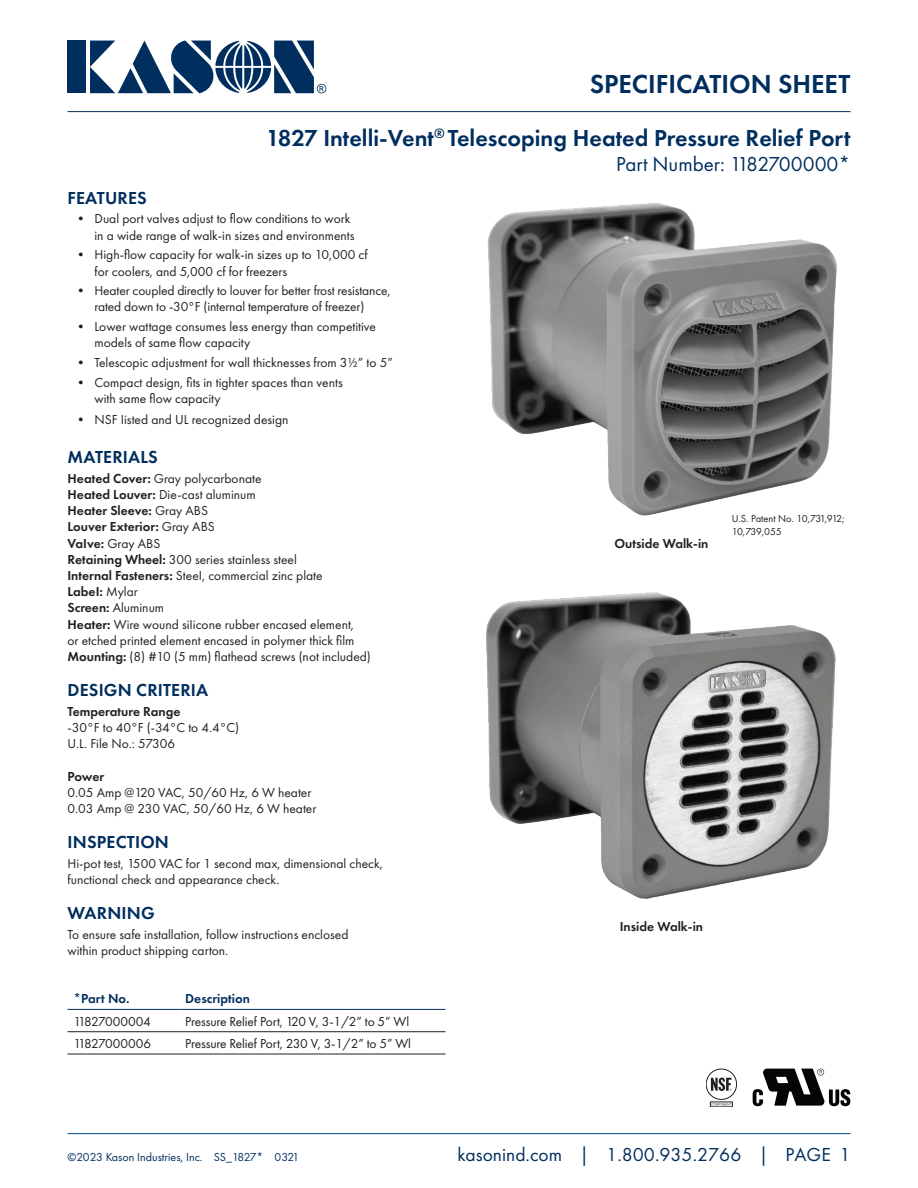
<style>
.page{position:relative;width:918px;height:1188px;background:#fff}
.page>*{position:absolute;margin:0;border:0;box-sizing:border-box;transform-origin:0 0}
.t1{font:600 27px "Futura PT";color:#002e5e}
.t2{font:600 24px "Futura PT";color:#002e5e}
.t3{font:21px "Futura PT";color:#002e5e}
.t4{font:19.5px "Futura PT";color:#002e5e}
.t5{font:600 18px "Futura PT";letter-spacing:.01em;color:#002e5e}
.t6{font:13.5px/16.2px "Futura PT";color:#231f20}
.t7{font:600 13.5px "Futura PT";color:#231f20}
.t8{font:600 13.5px "Futura PT";color:#002e5e}
.t9{font:13.5px "Futura PT";letter-spacing:-.03em;color:#231f20}
.t10{font:13.5px "Futura PT";letter-spacing:-.02em;color:#231f20}
.t11{font:12px "Futura PT";color:#002e5e}
.t12{font:10.5px/12.6px "Futura PT";letter-spacing:-.025em;color:#231f20}
.s1{font-weight:600}
</style>
<div class="page">
<hr style="left:68px;top:1133px;width:782px;height:1px;background:#01468c">
<div style="left:67px;top:41px;width:19px;height:52px;background:#002e5e"></div>
<svg style="left:90px;top:40px;width:236px;height:53px"></svg>
<hr style="left:68px;top:111px;width:782px;height:1px;background:#002e5e">
<svg style="left:706px;top:1069px;width:31px;height:38px"></svg>
<svg style="left:753px;top:1069px;width:97px;height:37px"></svg>
<img style="left:487px;top:203px;width:350px;height:313px">
<img style="left:486px;top:592px;width:350px;height:307px">
<hr style="left:68px;top:1031px;width:111px;height:1px;background:#231f20">
<hr style="left:179px;top:1031px;width:266px;height:1px;background:#231f20">
<hr style="left:68px;top:1054px;width:111px;height:1px;background:#231f20">
<hr style="left:179px;top:1054px;width:266px;height:1px;background:#231f20">
<hr style="left:68px;top:1009px;width:111px;height:1px;background:#002e5e">
<hr style="left:179px;top:1009px;width:266px;height:1px;background:#002e5e">
<h1 class="t1" style="left:590px;top:67px;width:262px">SPECIFICATION SHEET</h1>
<h2 class="t2" style="left:266px;top:122px;width:586px">1827 Intelli-Vent<sup>®</sup> Telescoping Heated Pressure Relief Port</h2>
<h3 class="t3" style="left:616px;top:151px;width:236px">Part Number: 1182700000*</h3>
<h3 class="t5" style="left:68px;top:186px;width:81px">FEATURES</h3>
<p class="t6" style="left:74px;top:211px;width:282px;text-align:right">• Dual port valves adjust to flow conditions to work in a wide range of walk-in sizes and environments</p>
<p class="t6" style="left:94px;top:247px;width:275px;text-indent:-20px">• High-flow capacity for walk-in sizes up to 10,000 cf for coolers, and 5,000 cf for freezers</p>
<p class="t6" style="left:74px;top:283px;width:318px;text-align:center">• Heater coupled directly to louver for better frost resistance, rated down to -30°F (internal temperature of freezer)</p>
<p class="t6" style="left:94px;top:318px;width:283px;text-indent:-20px">• Lower wattage consumes less energy than competitive models of same flow capacity</p>
<p class="t6" style="left:74px;top:354px;width:320px">• Telescopic adjustment for wall thicknesses from 31/2” to 5”</p>
<p class="t6" style="left:94px;top:374px;width:250px;text-indent:-20px">• Compact design, fits in tighter spaces than vents with same flow capacity</p>
<p class="t6" style="left:74px;top:412px;width:216px">• NSF Iisted and UL recognized design</p>
<h3 class="t5" style="left:68px;top:446px;width:92px">MATERIALS</h3>
<p class="t6" style="left:68px;top:470px;width:305px"><span class="s1">Heated Cover:</span> Gray polycarbonate<br><span class="s1">Heated Louver:</span> Die-cast aluminum<br><span class="s1">Heater Sleeve:</span> Gray ABS<br><span class="s1">Louver Exterior:</span> Gray ABS<br><span class="s1">VaIve:</span> Gray ABS<br><span class="s1">Retaining Wheel:</span> 300 series stainless steel<br><span class="s1">Internal Fasteners:</span> SteeI, commercial zinc plate<br><span class="s1">LabeI:</span> Mylar<br><span class="s1">Screen:</span> Aluminum<br><span class="s1">Heater:</span> Wire wound siIicone rubber encased element,<br>or etched printed element encased in polymer thick film <span class="s1">Mounting:</span> (8) #10 (5 mm) flathead screws (not included)</p>
<h3 class="t5" style="left:68px;top:679px;width:142px">DESIGN CRITERIA</h3>
<p class="t7" style="left:68px;top:703px;width:115px">Temperature Range</p>
<p class="t6" style="left:68px;top:719px;width:173px">-30°F to 40°F (-34°C to 4.4°C)<br>U.L. File No.: 57306</p>
<p class="t7" style="left:68px;top:768px;width:38px">Power</p>
<p class="t6" style="left:68px;top:784px;width:250px">0.05 Amp @120 VAC, 50/60 Hz, 6 W heater<br>0.03 Amp @ 230 VAC, 50/60 Hz, 6 W heater</p>
<h3 class="t5" style="left:68px;top:831px;width:103px">INSPECTION</h3>
<p class="t6" style="left:68px;top:855px;width:317px">Hi-pot test, 1500 VAC for 1 second max, dimensional check, functional check and appearance check.</p>
<h3 class="t5" style="left:68px;top:902px;width:89px">WARNING</h3>
<p class="t6" style="left:68px;top:926px;width:283px">To ensure safe installation, follow instructions enclosed within product shipping carton.</p>
<p class="t8" style="left:74px;top:990px;width:58px">*Part No.</p>
<p class="t8" style="left:185px;top:990px;width:66px">Description</p>
<p class="t9" style="left:74px;top:1013px;width:79px">11827000004</p>
<p class="t6" style="left:185px;top:1013px;width:225px">Pressure Relief Port, 120 V, 3-1/2” to 5” Wl</p>
<p class="t10" style="left:74px;top:1036px;width:79px">11827000006</p>
<p class="t6" style="left:185px;top:1035px;width:227px">Pressure Relief Port, 230 V, 3-1/2” to 5” Wl</p>
<p class="t11" style="left:68px;top:1150px;width:233px">©2023 Kason Industries, Inc. SS_1827* 0321</p>
<p class="t7" style="left:615px;top:535px;width:95px">Outside Walk-in</p>
<p class="t12" style="left:732px;top:512px;width:114px">U.S. Patent No. 10,731,912;<br>10,739,055</p>
<p class="t7" style="left:620px;top:918px;width:85px">Inside Walk-in</p>
<h3 class="t4" style="left:457px;top:1143px;width:395px">kasonind.com | 1.800.935.2766 | PAGE 1</h3>
</div>
